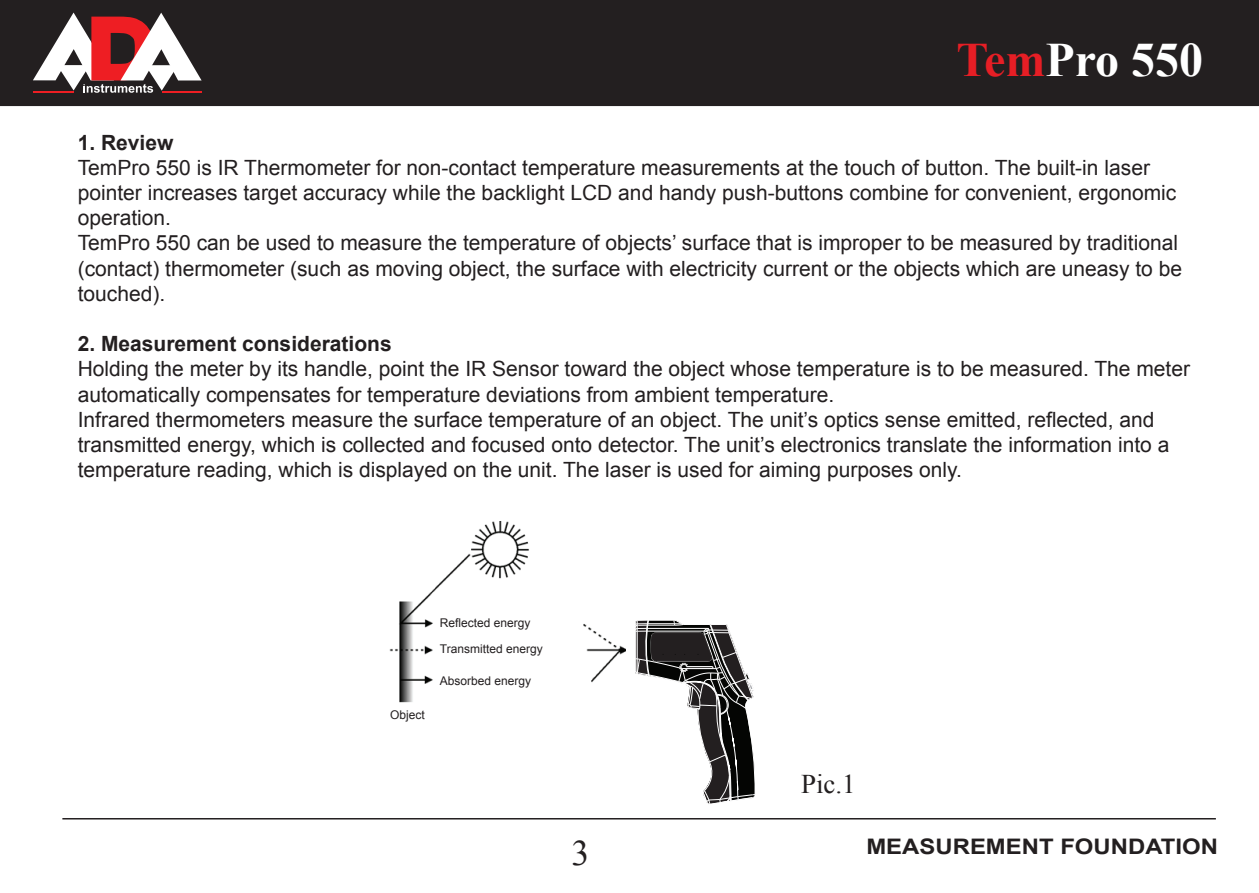
<style>
.page{position:relative;width:1259px;height:893px;background:#fff}
.page>*{position:absolute;margin:0;border:0;box-sizing:border-box;transform-origin:0 0}
.t1{font:700 48px "Times New Roman";color:#fff}
.t2{font:36px "Times New Roman";color:#231f20}
.t3{font:27px "Times New Roman";color:#231f20}
.t4{font:700 21.3px "Arial";color:#231f20;scale:1.12 1}
.t5{font:21px/25.2px "Arial";color:#231f20}
.t6{font:700 21px "Arial";color:#231f20}
.t7{font:12px/25.2px "Arial";color:#231f20}
.s1{color:#e61e25}
</style>
<div class="page">
<div style="left:0;top:0;width:1258px;height:106px;background:#231f20"></div>
<svg style="left:33px;top:13px;width:169px;height:80px"></svg>
<hr style="left:33px;top:91px;width:41px;height:1px;background:#ee1e23">
<hr style="left:162px;top:91px;width:40px;height:2px;background:#ee1e23">
<svg style="left:1258px;top:0;width:1px;height:106px"></svg>
<img style="left:389px;top:522px;width:237px;height:181px">
<div style="left:436px;top:613px;width:146px;height:26px;background:#fff"></div>
<div style="left:439px;top:638px;width:146px;height:31px;background:#fff"></div>
<div style="left:439px;top:670px;width:152px;height:26px;background:#fff"></div>
<svg style="left:635px;top:620px;width:120px;height:184px"></svg>
<hr style="left:62px;top:818px;width:1153px;height:1px;background:#231f20">
<h1 class="t1" style="left:956px;top:27px;width:248px"><span class="s1">Tem</span>Pro 550</h1>
<p class="t6" style="left:78px;top:128px;width:97px">1. Review</p>
<p class="t5" style="left:78px;top:155px;width:1106px">TemPro 550 is IR Thermometer for non-contact temperature measurements at the touch of button. The built-in laser pointer increases target accuracy while the backlight LCD and handy push-buttons combine for convenient, ergonomic operation.<br>TemPro 550 can be used to measure the temperature of objects’ surface that is improper to be measured by traditional (contact) thermometer (such as moving object, the surface with electricity current or the objects which are uneasy to be touched).</p>
<p class="t6" style="left:78px;top:330px;width:315px">2. Measurement considerations</p>
<p class="t5" style="left:78px;top:357px;width:1114px">Holding the meter by its handle, point the IR Sensor toward the object whose temperature is to be measured. The meter automatically compensates for temperature deviations from ambient temperature.<br>Infrared thermometers measure the surface temperature of an object. The unit’s optics sense emitted, reflected, and transmitted energy, which is collected and focused onto detector. The unit’s electronics translate the information into a temperature reading, which is displayed on the unit. The laser is used for aiming purposes only.</p>
<p class="t7" style="left:390px;top:702px;width:36px">Object</p>
<p class="t7" style="left:440px;top:611px;width:104px">Reflected energy<br>Transmitted energy</p>
<p class="t7" style="left:440px;top:668px;width:93px">Absorbed energy</p>
<h2 class="t2" style="left:571px;top:829px;width:19px">3</h2>
<p class="t3" style="left:801px;top:765px;width:56px">Pic.1</p>
<p class="t4" style="left:866px;top:833px;width:315px">MEASUREMENT FOUNDATION</p>
</div>
